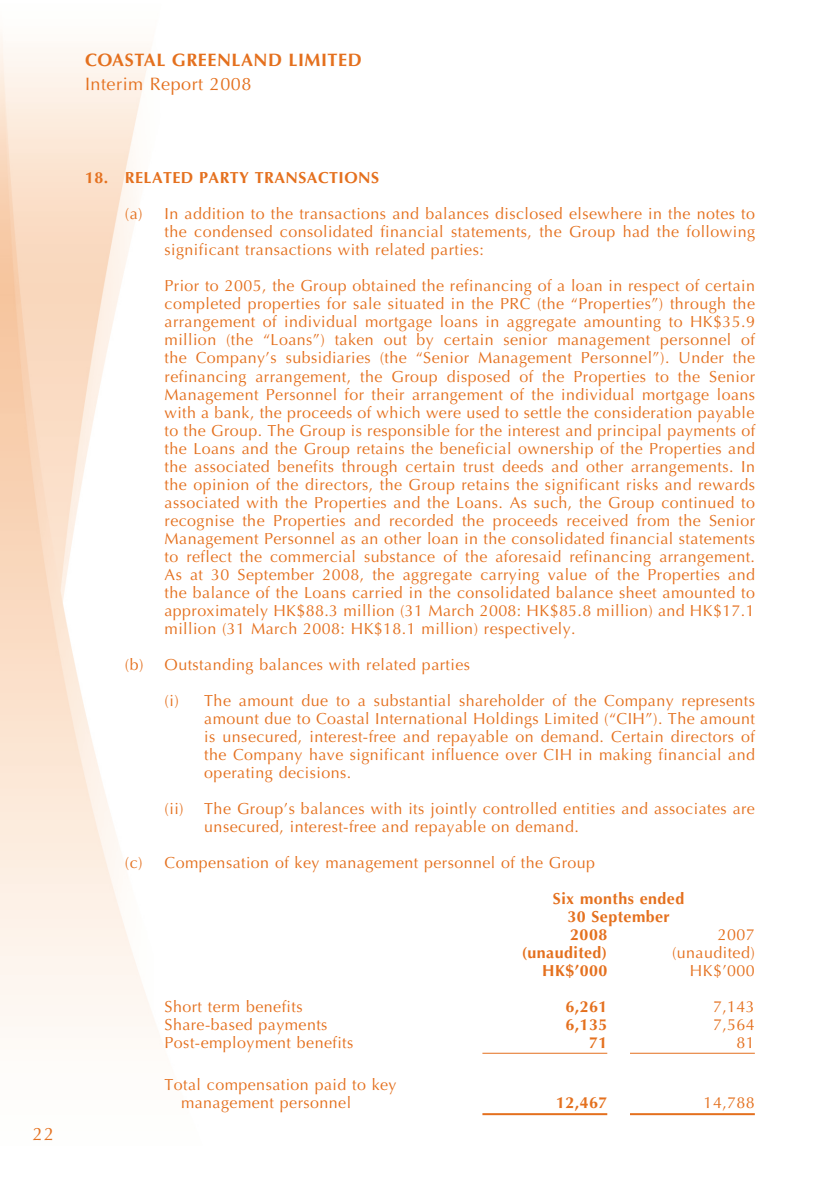
<style>
.page{position:relative;width:840px;height:1191px;background:#fff}
.page>*{position:absolute;margin:0;border:0;box-sizing:border-box;transform-origin:0 0}
.t1{font:700 18px "Optima LT Std";color:#e4701e}
.t2{font:18px "Optima LT Std";letter-spacing:.03em;color:#e4701e}
.t3{font:16px/18px "Optima LT Std";letter-spacing:.03em;color:#e4701e;text-align:justify}
.t4{font:700 16px/18px "Optima LT Std";letter-spacing:.03em;color:#e4701e}
</style>
<div class="page">
<img style="left:0;top:34px;width:755px;height:1082px">
<hr style="left:482px;top:1052px;width:125px;height:1px;background:#e4701e">
<hr style="left:629px;top:1052px;width:125px;height:1px;background:#e4701e">
<hr style="left:482px;top:1113px;width:125px;height:2px;background:#e4701e">
<hr style="left:629px;top:1113px;width:125px;height:2px;background:#e4701e">
<p class="t2" style="left:33px;top:1123px;width:23px">22</p>
<p class="t1" style="left:85px;top:49px;width:25px">Coasta</p>
<p class="t1" style="left:156px;top:49px;width:42px">l Green</p>
<p class="t1" style="left:231px;top:49px;width:24px">land</p>
<p class="t1" style="left:288px;top:49px;width:12px">Limited</p>
<p class="t2" style="left:85px;top:74px;width:168px">Interim Report 2008</p>
<p class="t4" style="left:85px;top:169px;width:295px">18. RELATED PARTY TRANSACTIONS</p>
<p class="t3" style="left:164px;top:205px;width:591px;text-indent:-40px">(a) In addition to the transactions and balances disclosed elsewhere in the notes to the condensed consolidated financial statements, the Group had the following significant transactions with related parties:</p>
<p class="t3" style="left:164px;top:277px;width:591px">Prior to 2005, the Group obtained the refinancing of a loan in respect of certain completed properties for sale situated in the PRC (the “Properties”) through the arrangement of individual mortgage loans in aggregate amounting to HK$35.9 million (the “Loans”) taken out by certain senior management personnel of the Company’s subsidiaries (the “Senior Management Personnel”). Under the refinancing arrangement, the Group disposed of the Properties to the Senior Management Personnel for their arrangement of the individual mortgage loans with a bank, the proceeds of which were used to settle the consideration payable to the Group. The Group is responsible for the interest and principal payments of the Loans and the Group retains the beneficial ownership of the Properties and the associated benefits through certain trust deeds and other arrangements. In the opinion of the directors, the Group retains the significant risks and rewards associated with the Properties and the Loans. As such, the Group continued to recognise the Properties and recorded the proceeds received from the Senior Management Personnel as an other loan in the consolidated financial statements to reflect the commercial substance of the aforesaid refinancing arrangement.<br>As at 30 September 2008, the aggregate carrying value of the Properties and the balance of the Loans carried in the consolidated balance sheet amounted to approximately HK$88.3 million (31 March 2008: HK$85.8 million) and HK$17.1 million (31 March 2008: HK$18.1 million) respectively.</p>
<p class="t3" style="left:125px;top:655px;width:346px">(b) Outstanding balances with related parties</p>
<p class="t3" style="left:204px;top:691px;width:552px;text-indent:-40px">(i) The amount due to a substantial shareholder of the Company represents amount due to Coastal International Holdings Limited (“CIH”). The amount is unsecured, interest-free and repayable on demand. Certain directors of the Company have significant influence over CIH in making financial and operating decisions.</p>
<p class="t3" style="left:204px;top:799px;width:552px;text-indent:-40px">(ii) The Group’s balances with its jointly controlled entities and associates are unsecured, interest-free and repayable on demand.</p>
<p class="t3" style="left:125px;top:853px;width:471px">(c) Compensation of key management personnel of the Group</p>
<p class="t4" style="left:567px;top:889px;width:118px;text-indent:-14px">Six months ended<br>30 September<br>2008</p>
<p class="t3" style="left:717px;top:925px;width:38px">2007</p>
<p class="t4" style="left:521px;top:943px;width:87px">(unaudited)</p>
<p class="t3" style="left:671px;top:943px;width:84px">(unaudited)</p>
<p class="t4" style="left:542px;top:961px;width:66px">HK$’000</p>
<p class="t3" style="left:689px;top:961px;width:66px">HK$’000</p>
<p class="t3" style="left:164px;top:997px;width:139px">Short term benefits</p>
<p class="t4" style="left:565px;top:997px;width:43px">6,261</p>
<p class="t3" style="left:712px;top:997px;width:43px">7,143</p>
<p class="t3" style="left:164px;top:1015px;width:164px">Share-based payments</p>
<p class="t4" style="left:565px;top:1015px;width:43px">6,135</p>
<p class="t3" style="left:712px;top:1015px;width:43px">7,564</p>
<p class="t3" style="left:164px;top:1033px;width:190px">Post-employment benefits</p>
<p class="t4" style="left:588px;top:1033px;width:20px">71</p>
<p class="t3" style="left:736px;top:1033px;width:20px">81</p>
<p class="t3" style="left:181px;top:1075px;width:217px;text-indent:-16px">Total compensation paid to key management personnel</p>
<p class="t4" style="left:555px;top:1093px;width:53px">12,467</p>
<p class="t3" style="left:703px;top:1093px;width:53px">14,788</p>
</div>
